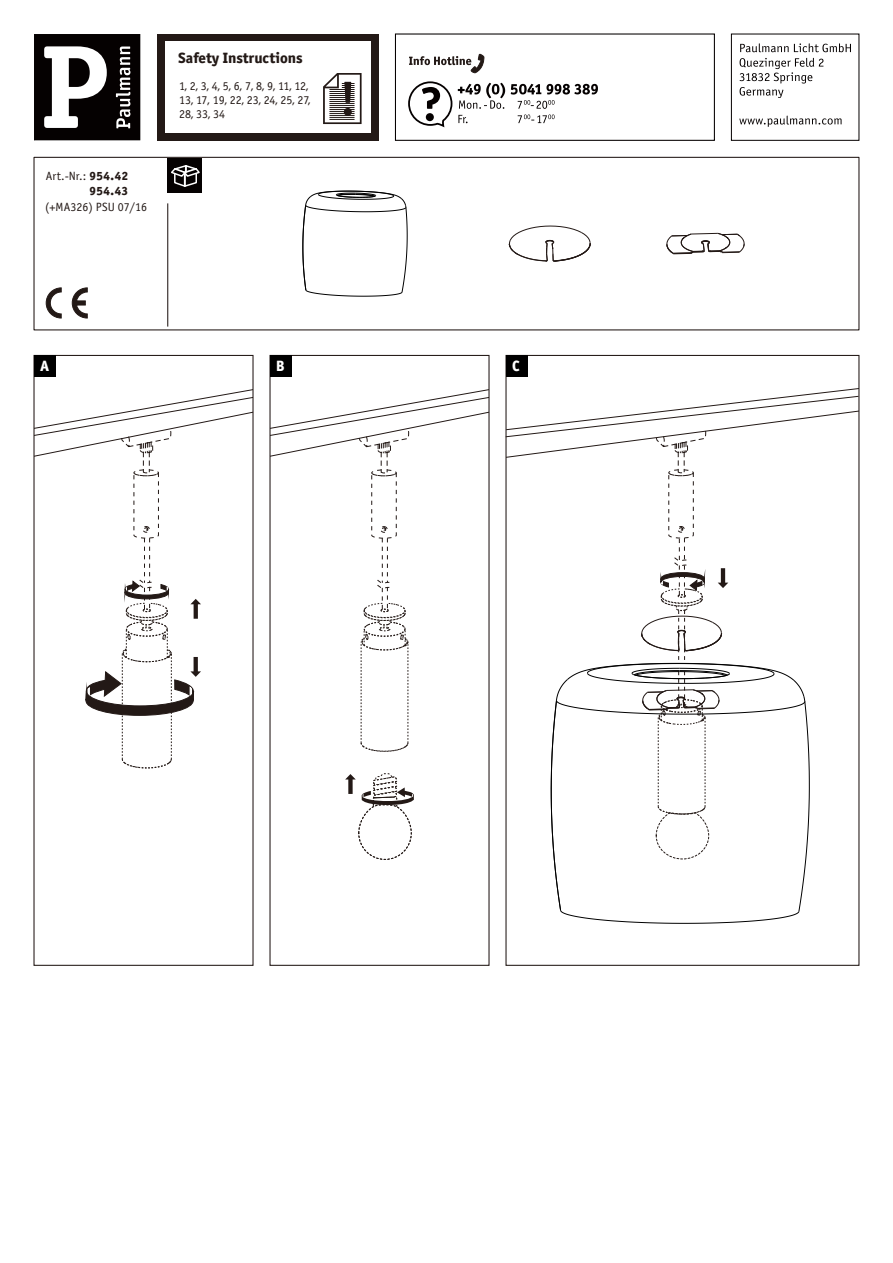
<style>
.page{position:relative;width:893px;height:1263px;background:#fff}
.page>*{position:absolute;margin:0;border:0;box-sizing:border-box;transform-origin:0 0}
.t1{font:700 15px "P Officina Sans Extra Bold ITC";color:#231916}
.t2{font:700 15px "P Officina Sans Extra Bold ITC";color:#fff}
.t3{font:12px/13.8px "P Officina Sans Book ITC";color:#231916}
.t4{font:700 12px "P Officina Sans Extra Bold ITC";color:#231916}
.s1{font-family:"P Officina Sans Extra Bold ITC";font-weight:700}
</style>
<div class="page">
<div style="left:731px;top:34px;width:128px;height:107px;border:1px solid #050101"></div>
<svg style="left:740px;top:43px;width:111px;height:9px"></svg>
<svg style="left:740px;top:58px;width:83px;height:40px"></svg>
<svg style="left:739px;top:116px;width:102px;height:11px"></svg>
<svg style="left:34px;top:34px;width:106px;height:106px"></svg>
<div style="left:395px;top:33px;width:320px;height:108px;border:1px solid #050101"></div>
<svg style="left:408px;top:81px;width:190px;height:47px"></svg>
<svg style="left:409px;top:53px;width:76px;height:21px"></svg>
<div style="left:33px;top:157px;width:826px;height:173px;border:1px solid #231916"></div>
<hr style="left:167px;top:203px;width:1px;height:124px;background:#231916">
<div style="left:168px;top:159px;width:34px;height:34px;background:#050101"></div>
<svg style="left:171px;top:165px;width:29px;height:22px"></svg>
<svg style="left:45px;top:287px;width:17px;height:32px"></svg>
<svg style="left:71px;top:287px;width:17px;height:32px"></svg>
<div style="left:157px;top:34px;width:221px;height:106px;background:#231916"></div>
<div style="left:165px;top:42px;width:206px;height:91px;background:#fff"></div>
<svg style="left:323px;top:73px;width:39px;height:51px"></svg>
<svg style="left:345px;top:773px;width:69px;height:87px"></svg>
<svg style="left:33px;top:389px;width:221px;height:379px"></svg>
<svg style="left:269px;top:389px;width:221px;height:363px"></svg>
<div style="left:270px;top:355px;width:21px;height:22px;background:#000"></div>
<div style="left:34px;top:355px;width:21px;height:22px;background:#000"></div>
<div style="left:506px;top:355px;width:21px;height:22px;background:#000"></div>
<svg style="left:509px;top:225px;width:82px;height:37px"></svg>
<svg style="left:666px;top:233px;width:79px;height:22px"></svg>
<svg style="left:302px;top:190px;width:106px;height:107px"></svg>
<svg style="left:505px;top:388px;width:355px;height:536px"></svg>
<p class="t1" style="left:178px;top:52px;width:126px">Safety Instructions</p>
<p class="t3" style="left:46px;top:170px;width:84px">Art.-Nr.: <span class="s1">954.42</span></p>
<p class="t3" style="left:45px;top:201px;width:103px">(+MA326) PSU 07/16</p>
<p class="t4" style="left:89px;top:187px;width:40px">954.43</p>
<p class="t3" style="left:179px;top:80px;width:132px">1, 2, 3, 4, 5, 6, 7, 8, 9, 11, 12,<br>13, 17, 19, 22, 23, 24, 25, 27,<br>28, 33, 34</p>
<p class="t2" style="left:40px;top:360px;width:10px">A</p>
<p class="t2" style="left:276px;top:360px;width:10px">B</p>
<p class="t2" style="left:512px;top:360px;width:9px">C</p>
</div>
